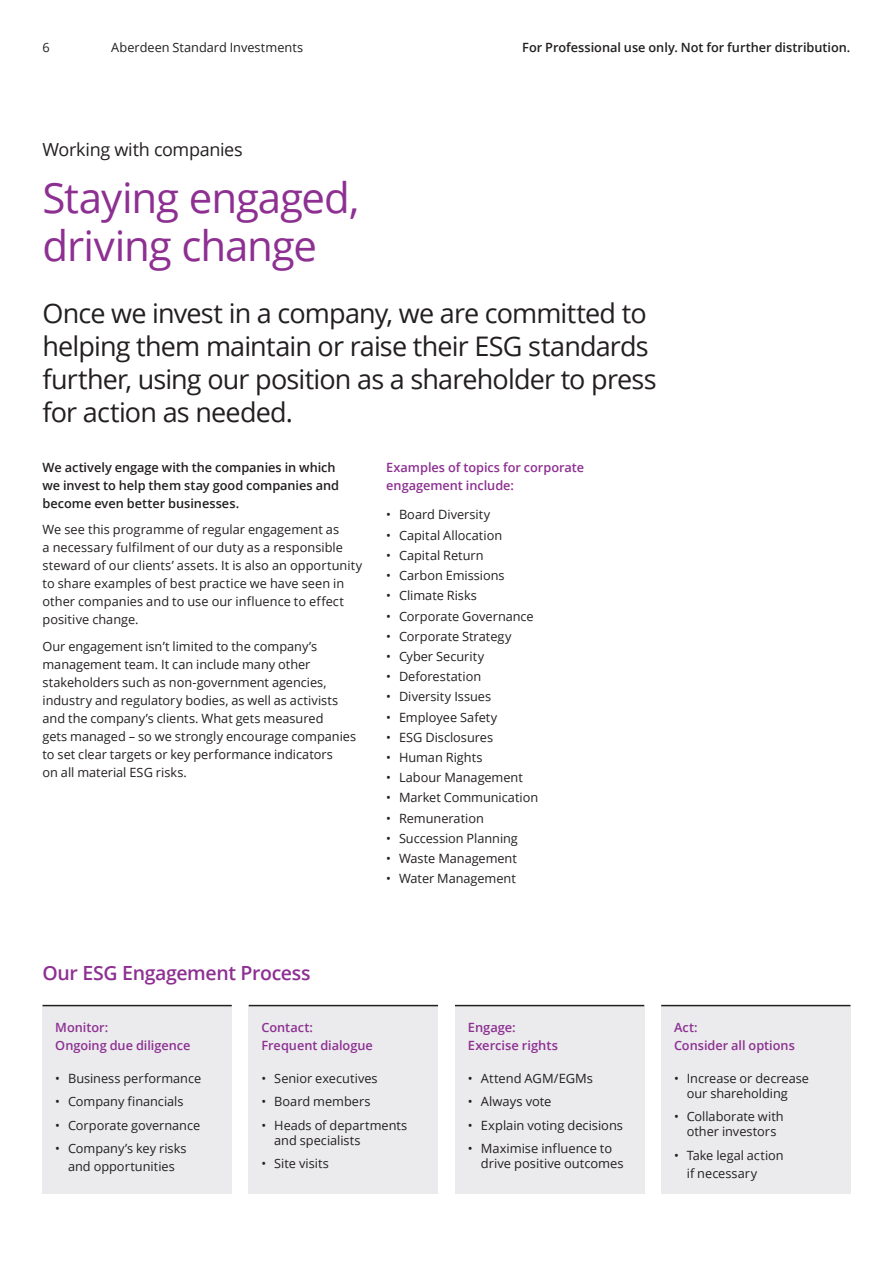
<style>
.page{position:relative;width:893px;height:1263px;background:#fff}
.page>*{position:absolute;margin:0;border:0;box-sizing:border-box;transform-origin:0 0}
.t1{font:42px/48px "Open Sans";letter-spacing:-.025em;color:#8d3092}
.t2{font:27px/33px "Open Sans";letter-spacing:-.03em;color:#231f20}
.t3{font:600 19.5px "Open Sans";letter-spacing:-.02em;color:#8d3092}
.t4{font:18px "Open Sans";letter-spacing:-.02em;color:#231f20}
.t5{font:12.75px/18px "Open Sans";color:#231f20}
.t6{font:600 12.75px/18px "Open Sans";color:#231f20}
.t7{font:600 12.75px/18px "Open Sans";color:#8d3092}
</style>
<div class="page">
<div style="left:455px;top:1005px;width:189px;height:189px;background:#ebebed"></div>
<hr style="left:455px;top:1005px;width:189px;height:1px;background:#231f20">
<div style="left:661px;top:1005px;width:189px;height:189px;background:#ebebed"></div>
<hr style="left:661px;top:1005px;width:189px;height:1px;background:#231f20">
<div style="left:43px;top:1005px;width:189px;height:189px;background:#ebebed"></div>
<hr style="left:43px;top:1005px;width:189px;height:1px;background:#231f20">
<div style="left:249px;top:1005px;width:189px;height:189px;background:#ebebed"></div>
<hr style="left:249px;top:1005px;width:189px;height:1px;background:#231f20">
<p class="t5" style="left:43px;top:38px;width:9px">6</p>
<p class="t5" style="left:111px;top:38px;width:193px">Aberdeen Standard Investments</p>
<p class="t6" style="left:522px;top:38px;width:330px">For Professional use only. Not for further distribution.</p>
<h3 class="t4" style="left:43px;top:137px;width:202px">Working with companies</h3>
<h1 class="t1" style="left:43px;top:173px;width:318px">Staying engaged, driving change</h1>
<h2 class="t2" style="left:43px;top:296px;width:616px">Once we invest in a company, we are committed to helping them maintain or raise their ESG standards further, using our position as a shareholder to press for action as needed.</h2>
<p class="t6" style="left:43px;top:458px;width:298px">We actively engage with the companies in which we invest to help them stay good companies and become even better businesses.</p>
<p class="t5" style="left:43px;top:520px;width:321px">We see this programme of regular engagement as<br>a necessary fulfilment of our duty as a responsible steward of our clients’ assets. It is also an opportunity to share examples of best practice we have seen in other companies and to use our influence to effect positive change.</p>
<p class="t5" style="left:43px;top:637px;width:315px">Our engagement isn’t limited to the company’s management team. It can include many other stakeholders such as non-government agencies, industry and regulatory bodies, as well as activists and the company’s clients. What gets measured<br>gets managed – so we strongly encourage companies to set clear targets or key performance indicators<br>on all material ESG risks.</p>
<p class="t7" style="left:386px;top:458px;width:199px">Examples of topics for corporate engagement include:</p>
<p class="t5" style="left:386px;top:505px;width:106px">• Board Diversity</p>
<p class="t5" style="left:386px;top:526px;width:117px">• Capital Allocation</p>
<p class="t5" style="left:386px;top:546px;width:99px">• Capital Return</p>
<p class="t5" style="left:386px;top:566px;width:120px">• Carbon Emissions</p>
<p class="t5" style="left:386px;top:586px;width:92px">• Climate Risks</p>
<p class="t5" style="left:386px;top:606px;width:149px">• Corporate Governance</p>
<p class="t5" style="left:386px;top:627px;width:127px">• Corporate Strategy</p>
<p class="t5" style="left:386px;top:647px;width:100px">• Cyber Security</p>
<p class="t5" style="left:386px;top:667px;width:96px">• Deforestation</p>
<p class="t5" style="left:386px;top:687px;width:106px">• Diversity Issues</p>
<p class="t5" style="left:386px;top:708px;width:113px">• Employee Safety</p>
<p class="t5" style="left:386px;top:728px;width:108px">• ESG Disclosures</p>
<p class="t5" style="left:386px;top:748px;width:98px">• Human Rights</p>
<p class="t5" style="left:386px;top:768px;width:138px">• Labour Management</p>
<p class="t5" style="left:386px;top:788px;width:154px">• Market Communication</p>
<p class="t5" style="left:386px;top:809px;width:99px">• Remuneration</p>
<p class="t5" style="left:386px;top:829px;width:133px">• Succession Planning</p>
<p class="t5" style="left:386px;top:849px;width:132px">• Waste Management</p>
<p class="t5" style="left:386px;top:869px;width:131px">• Water Management</p>
<h3 class="t3" style="left:43px;top:959px;width:270px">Our ESG Engagement Process</h3>
<p class="t7" style="left:55px;top:1018px;width:137px">Monitor:<br>Ongoing due diligence</p>
<p class="t5" style="left:55px;top:1069px;width:147px">• Business performance</p>
<p class="t5" style="left:55px;top:1092px;width:130px">• Company financials</p>
<p class="t5" style="left:55px;top:1116px;width:146px">• Corporate governance</p>
<p class="t5" style="left:55px;top:1139px;width:133px;text-align:center">• Company’s key risks and opportunities</p>
<p class="t7" style="left:261px;top:1018px;width:113px">Contact:<br>Frequent dialogue</p>
<p class="t5" style="left:261px;top:1069px;width:118px">• Senior executives</p>
<p class="t5" style="left:261px;top:1092px;width:111px">• Board members</p>
<p class="t5" style="left:274px;top:1117px;width:135px;line-height:15px;text-indent:-13px">• Heads of departments and specialists</p>
<p class="t5" style="left:261px;top:1154px;width:69px">• Site visits</p>
<p class="t7" style="left:468px;top:1018px;width:92px">Engage:<br>Exercise rights</p>
<p class="t5" style="left:468px;top:1069px;width:127px">• Attend AGM/EGMs</p>
<p class="t5" style="left:468px;top:1092px;width:85px">• Always vote</p>
<p class="t5" style="left:468px;top:1116px;width:157px">• Explain voting decisions</p>
<p class="t5" style="left:481px;top:1141px;width:144px;line-height:15px;text-indent:-13px">• Maximise influence to drive positive outcomes</p>
<p class="t7" style="left:674px;top:1018px;width:122px">Act:<br>Consider all options</p>
<p class="t5" style="left:687px;top:1070px;width:124px;line-height:15px;text-indent:-13px">• Increase or decrease our shareholding</p>
<p class="t5" style="left:674px;top:1109px;width:111px;line-height:15px;text-align:center">• Collaborate with other investors</p>
<p class="t5" style="left:687px;top:1146px;width:98px;text-indent:-13px">• Take legal action if necessary</p>
</div>
